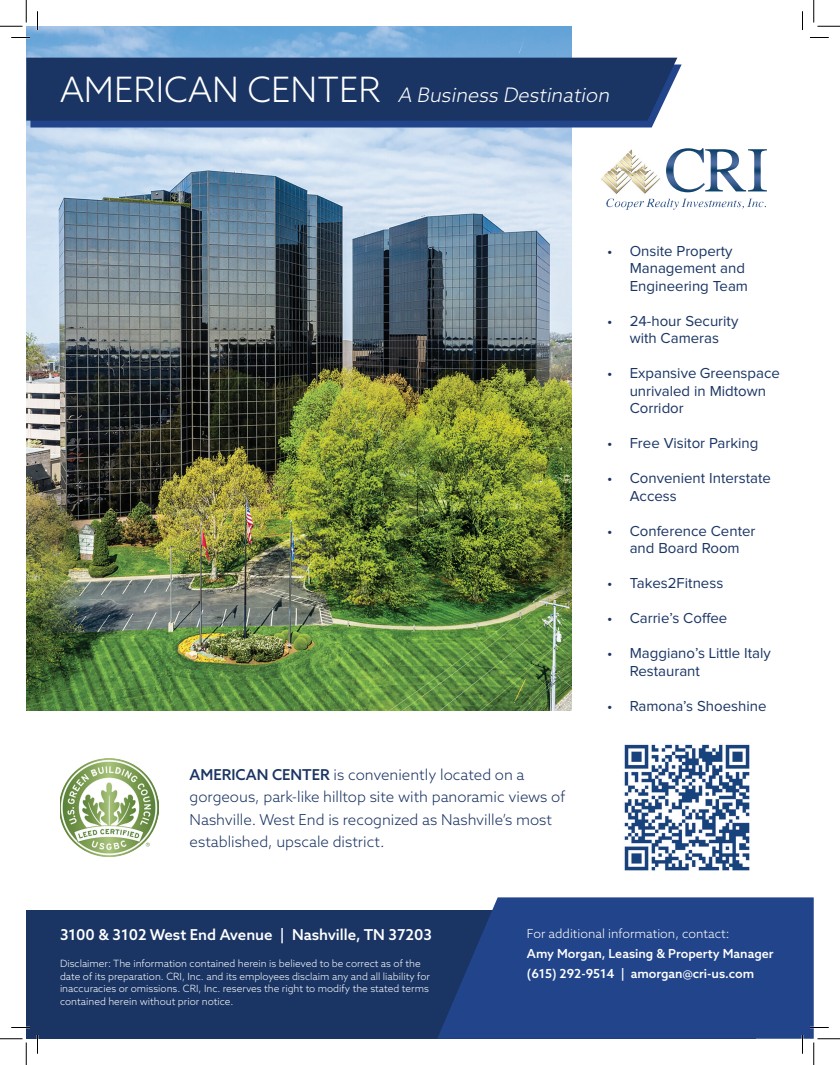
<style>
.page{position:relative;width:840px;height:1065px;background:#fff}
.page>*{position:absolute;margin:0;border:0;box-sizing:border-box;transform-origin:0 0}
.t1{font:italic 300 20px "Azo Sans";color:#fff}
.t2{font:15px/17.5px "Proxima Nova";color:#1a3564}
.t3{font:300 15px/22.5px "Azo Sans";color:#1b3463}
.t4{font:500 15px "Azo Sans";color:#fff}
.t5{font:500 12.5px/20px "Azo Sans";color:#fff}
.t6{font:300 12.5px "Azo Sans";color:#fff}
.t7{font:300 10px/12.5px "Azo Sans";color:#fff}
.s1{font-style:normal;font-size:35px}
.s2{font-weight:500}
</style>
<div class="page">
<img style="left:26px;top:26px;width:545px;height:685px">
<svg style="left:30px;top:64px;width:652px;height:64px;background:#405f9b"></svg>
<div style="left:26px;top:911px;width:730px;height:128px;background:#1a3564"></div>
<svg style="left:437px;top:897px;width:377px;height:142px;background:#244689"></svg>
<div style="left:26px;top:58px;width:651px;height:63px;background:#1a3564"></div>
<img style="left:60px;top:758px;width:98px;height:99px">
<img style="left:624px;top:744px;width:126px;height:127px">
<img style="left:601px;top:149px;width:166px;height:45px">
<img style="left:666px;top:148px;width:80px;height:44px">
<img style="left:748px;top:149px;width:19px;height:42px">
<svg style="left:606px;top:198px;width:160px;height:12px"></svg>
<svg style="left:11px;top:37px;width:19px;height:1px"></svg>
<svg style="left:810px;top:37px;width:19px;height:1px"></svg>
<svg style="left:11px;top:1027px;width:19px;height:1px"></svg>
<svg style="left:810px;top:1027px;width:19px;height:1px"></svg>
<svg style="left:37px;top:11px;width:1px;height:19px"></svg>
<svg style="left:37px;top:1035px;width:1px;height:19px"></svg>
<svg style="left:802px;top:11px;width:1px;height:19px"></svg>
<svg style="left:802px;top:1035px;width:1px;height:19px"></svg>
<svg style="left:0;top:0;width:27px;height:27px"></svg>
<svg style="left:0;top:1039px;width:27px;height:26px"></svg>
<svg style="left:814px;top:0;width:26px;height:27px"></svg>
<svg style="left:814px;top:1039px;width:26px;height:26px"></svg>
<h1 class="t1" style="left:60px;top:82px;width:555px"><span class="s1">A M E R I CA N C E N T E R</span> A Business Destination</h1>
<p class="t3" style="left:190px;top:763px;width:377px"><span class="s2">AMERICAN CENTER</span> is conveniently located on a gorgeous, park-like hilltop site with panoramic views of Nashville. West End is recognized as Nashville’s most established, upscale district.</p>
<p class="t2" style="left:630px;top:243px;width:120px;text-indent:-22px">• Onsite Property<br>Management and<br>Engineering Team</p>
<p class="t2" style="left:607px;top:313px;width:133px;text-align:center">• 24-hour Security with Cameras</p>
<p class="t2" style="left:630px;top:365px;width:152px;text-indent:-22px">• Expansive Greenspace unrivaled in Midtown<br>Corridor</p>
<p class="t2" style="left:607px;top:435px;width:153px">• Free Visitor Parking</p>
<p class="t2" style="left:630px;top:470px;width:143px;text-indent:-22px">• Convenient Interstate<br>Access</p>
<p class="t2" style="left:607px;top:523px;width:150px;text-align:center">• Conference Center and Board Room</p>
<p class="t2" style="left:607px;top:575px;width:118px">• Takes2Fitness</p>
<p class="t2" style="left:607px;top:610px;width:122px">• Carrie’s Coffee</p>
<p class="t2" style="left:630px;top:645px;width:143px;text-indent:-22px">• Maggiano’s Little Italy<br>Restaurant</p>
<p class="t2" style="left:607px;top:698px;width:161px">• Ramona’s Shoeshine</p>
<p class="t4" style="left:60px;top:925px;width:373px">3100 &amp; 3102 West End Avenue | Nashville, TN 37203</p>
<p class="t7" style="left:60px;top:958px;width:372px">Disclaimer: The information contained herein is believed to be correct as of the date of its preparation. CRI, Inc. and its employees disclaim any and all liability for inaccuracies or omissions. CRI, Inc. reserves the right to modify the stated terms contained herein without prior notice.</p>
<p class="t6" style="left:527px;top:925px;width:204px">For additional information, contact:</p>
<p class="t5" style="left:527px;top:943px;width:248px">Amy Morgan, Leasing &amp; Property Manager (615) 292-9514 | amorgan@cri-us.com</p>
</div>
